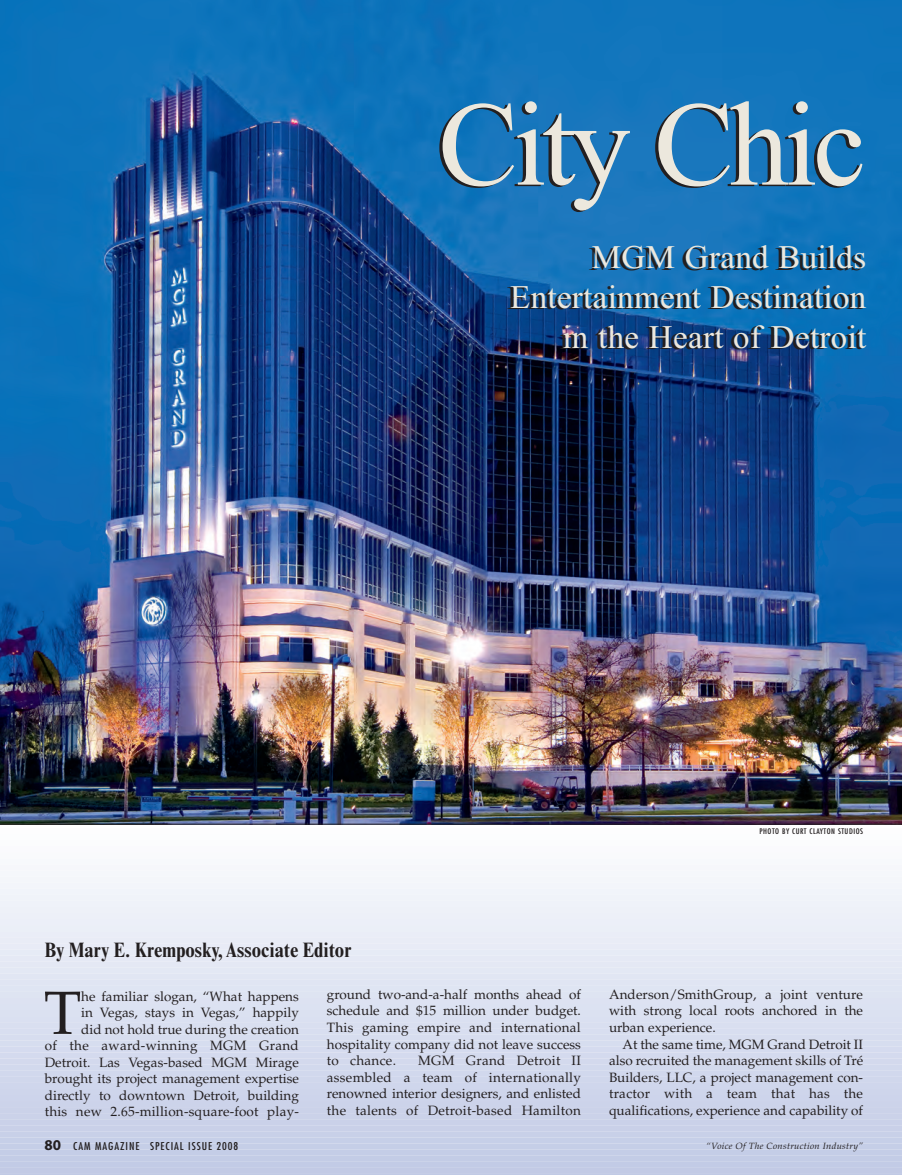
<style>
.page{position:relative;width:902px;height:1175px;background:#fff}
.page>*{position:absolute;margin:0;border:0;box-sizing:border-box;transform-origin:0 0}
.t1{font:120px "Times New Roman";letter-spacing:-.04em;color:#ece8dd}
.t2{font:61.05px "Palatino";color:#231f20}
.t3{font:33px/39.6px "Times New Roman";letter-spacing:.01em;color:#ece8dd;text-align:right}
.t4{font:700 condensed 21px "Times New Roman";color:#231f20}
.t5{font:13.5px/16.5px "Palatino";color:#231f20;text-align:justify}
.t6{font:condensed 10.5px "Futura";letter-spacing:.08em;color:#231f20;scale:1.1 1}
.t7{font:italic 9px "Palatino";letter-spacing:.025em;color:#231f20;scale:1.05 1}
.t8{font:condensed 7.5px "Futura";letter-spacing:.065em;color:#231f20;scale:1.1 1}
.s1{font-family:"Myriad";font-weight:700;font-stretch:normal;font-size:15px}
</style>
<div class="page">
<img style="left:0;top:0;width:902px;height:1175px">
<h1 class="t1" style="left:438px;top:73px;width:430px">City Chic</h1>
<h3 class="t3" style="left:510px;top:237px;width:358px">MGM Grand Builds<br>Entertainment Destination in the Heart of Detroit</h3>
<p class="t8" style="left:759px;top:827px;width:96px">PHOTO BY CURT CLAYTON STUDIOS</p>
<h3 class="t4" style="left:45px;top:942px;width:308px">By Mary E. Kremposky, Associate Editor</h3>
<p class="t5" style="left:45px;top:989px;width:256px;text-align:right">he familiar slogan, “What happens<br>in Vegas, stays in Vegas,” happily<br>did not hold true during the creation<br>of the award-winning MGM Grand Detroit. Las Vegas-based MGM Mirage brought its project management expertise directly to downtown Detroit, building this new 2.65-million-square-foot play-</p>
<p class="t5" style="left:327px;top:987px;width:256px">ground two-and-a-half months ahead of schedule and $15 million under budget.<br>This gaming empire and international hospitality company did not leave success to chance.</p>
<h2 class="t2" style="left:44px;top:989px;width:39px">T</h2>
<p class="t5" style="left:327px;top:1053px;width:256px;text-indent:91px">MGM Grand Detroit II assembled a team of internationally renowned interior designers, and enlisted the talents of Detroit-based Hamilton</p>
<p class="t5" style="left:609px;top:987px;width:256px">Anderson/SmithGroup, a joint venture with strong local roots anchored in the urban experience.</p>
<p class="t5" style="left:609px;top:1037px;width:256px;text-indent:14px">At the same time, MGM Grand Detroit II also recruited the management skills of Tré Builders, LLC, a project management con&shy;tractor with a team that has the qualifications, experience and capability of</p>
<p class="t6" style="left:44px;top:1141px;width:178px"><span class="s1">80</span> CAM MAGAZINE SPECIAL ISSUE 2008</p>
<p class="t7" style="left:706px;top:1142px;width:151px">“Voice Of The Construction Industry”</p>
</div>
